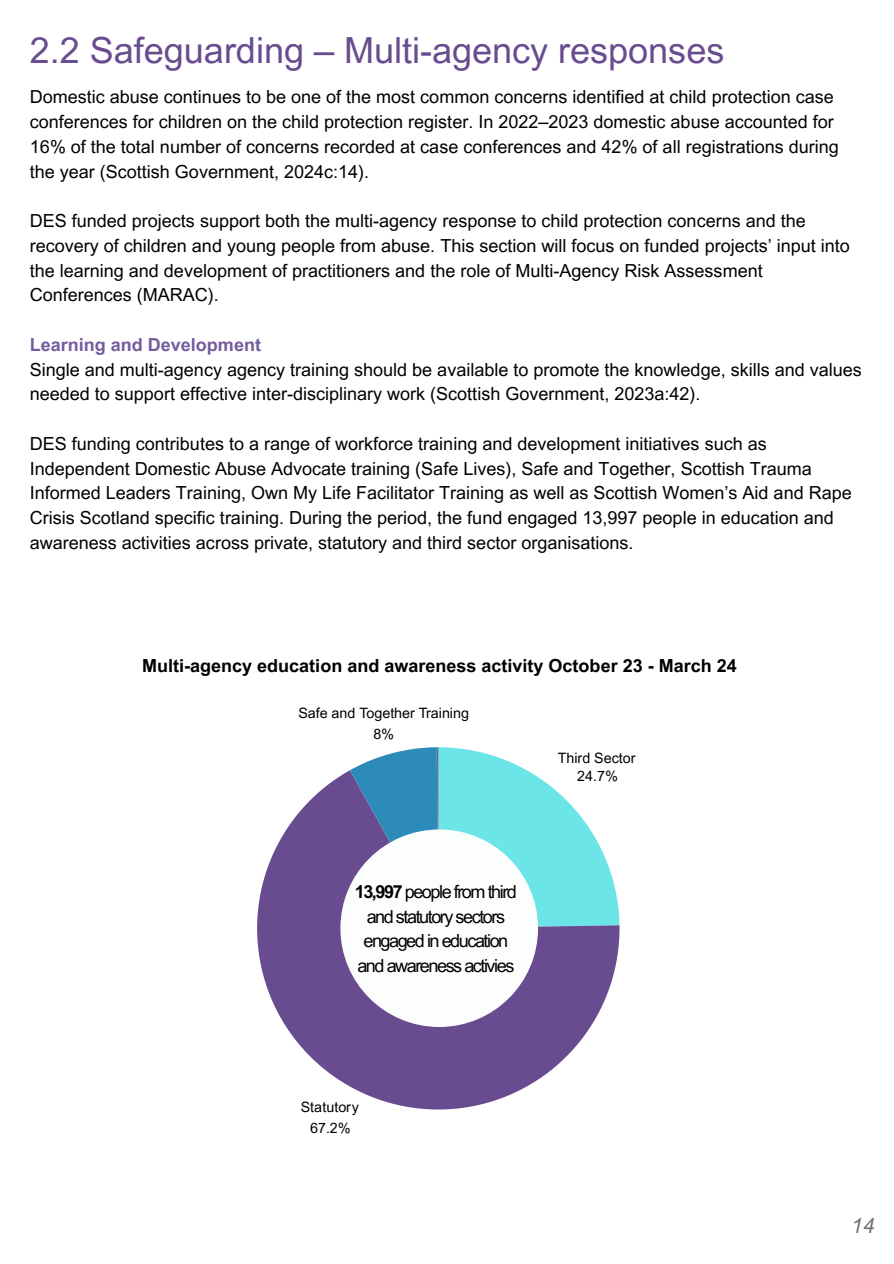
<style>
.page{position:relative;width:894px;height:1264px;background:#fff}
.page>*{position:absolute;margin:0;border:0;box-sizing:border-box;transform-origin:0 0}
.t1{font:36px "Arial MT Pro";color:#694c8f}
.t2{font:italic 21px "Arial MT Pro";color:#737373}
.t3{font:18px/24.8px "Arial MT Pro";color:#000}
.t4{font:18px/24.8px "Arial MT Pro";letter-spacing:-.08em;color:#000;text-align:center}
.t5{font:700 18px "Arial MT Pro";color:#000}
.t6{font:700 18px "Arial MT Pro";color:#745c9f}
.t7{font:14.25px/21px "Arial MT Pro";color:#000;text-align:center}
.s1{font-weight:700}
</style>
<div class="page">
<svg style="left:257px;top:770px;width:362px;height:339px;fill:#694c8f"></svg>
<svg style="left:350px;top:747px;width:269px;height:179px"></svg>
<div style="left:340px;top:829px;width:198px;height:197px;background:#fcfefe;border-radius:50%"></div>
<h1 class="t1" style="left:30px;top:37px;width:695px">2.2 Safeguarding – Multi-agency responses</h1>
<p class="t3" style="left:30px;top:87px;width:810px">Domestic abuse continues to be one of the most common concerns identified at child protection case conferences for children on the child protection register. In 2022–2023 domestic abuse accounted for 16% of the total number of concerns recorded at case conferences and 42% of all registrations during the year (Scottish Government, 2024c:14).</p>
<p class="t3" style="left:30px;top:211px;width:821px">DES funded projects support both the multi-agency response to child protection concerns and the recovery of children and young people from abuse. This section will focus on funded projects’ input into the learning and development of practitioners and the role of Multi-Agency Risk Assessment Conferences (MARAC).</p>
<p class="t6" style="left:30px;top:338px;width:233px">Learning and Development</p>
<p class="t3" style="left:30px;top:359px;width:833px">Single and multi-agency agency training should be available to promote the knowledge, skills and values needed to support effective inter-disciplinary work (Scottish Government, 2023a:42).</p>
<p class="t3" style="left:30px;top:433px;width:823px">DES funding contributes to a range of workforce training and development initiatives such as Independent Domestic Abuse Advocate training (Safe Lives), Safe and Together, Scottish Trauma Informed Leaders Training, Own My Life Facilitator Training as well as Scottish Women’s Aid and Rape Crisis Scotland specific training. During the period, the fund engaged 13,997 people in education and awareness activities across private, statutory and third sector organisations.</p>
<h2 class="t5" style="left:142px;top:659px;width:596px">Multi-agency education and awareness activity October 23 - March 24</h2>
<p class="t7" style="left:298px;top:704px;width:172px">Safe and Together Training<br>8%</p>
<p class="t4" style="left:355px;top:881px;width:163px"><span class="s1">13,997</span> people from third and statutory sectors engaged in education and awareness activies</p>
<p class="t7" style="left:557px;top:751px;width:79px;line-height:17.9px">Third Sector<br>24.7%</p>
<p class="t7" style="left:300px;top:1097px;width:60px">Statutory<br>67.2%</p>
<p class="t2" style="left:850px;top:1217px;width:25px">14</p>
</div>
